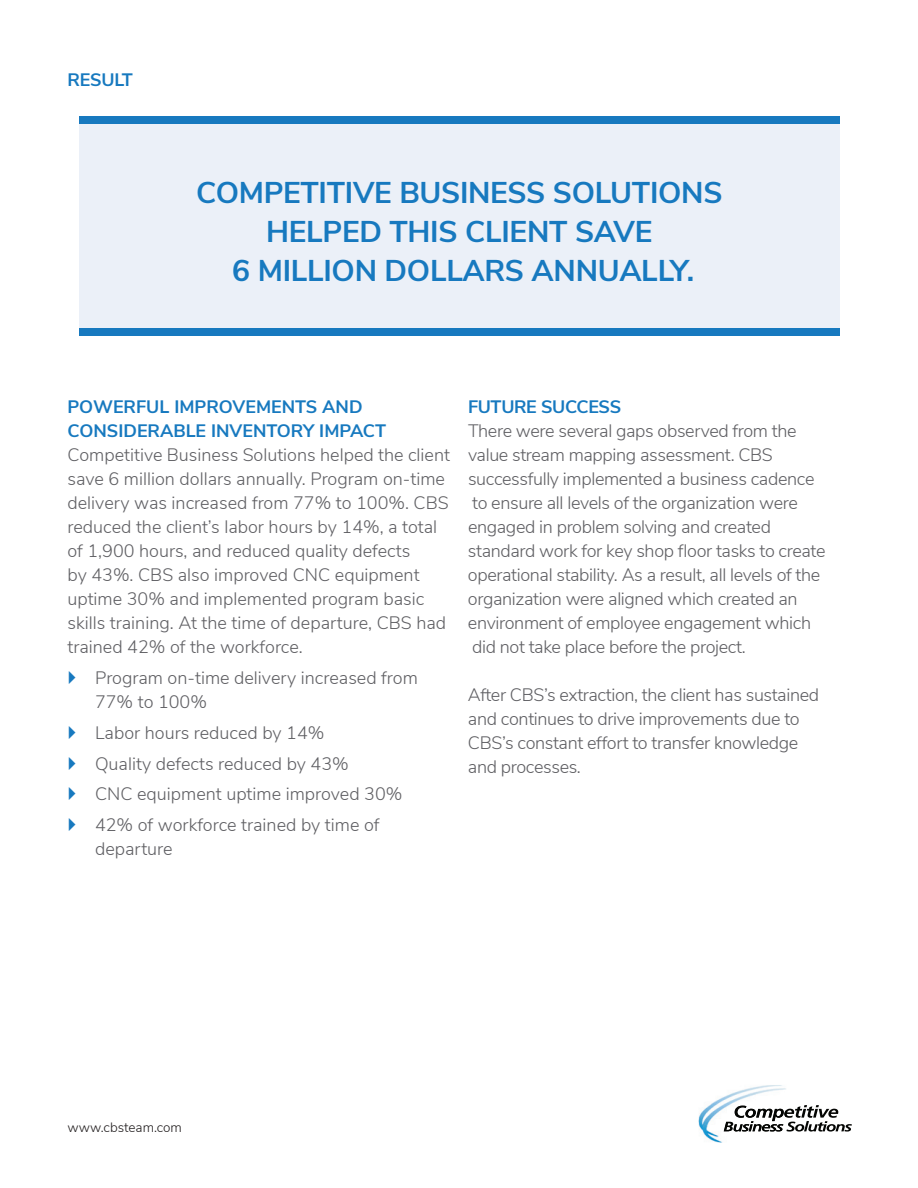
<style>
.page{position:relative;width:918px;height:1188px;background:#fff}
.page>*{position:absolute;margin:0;border:0;box-sizing:border-box;transform-origin:0 0}
.t1{font:700 30px/39px "Nunito Sans";letter-spacing:-.01em;color:#1779bf;text-align:center}
.t2{font:300 18px/24px "Nunito Sans";letter-spacing:-.02em;color:#5f5f63}
.t3{font:300 18px/24px "Nunito Sans";color:#5f5f63}
.t4{font:700 18px/24px "Nunito Sans";color:#1779bf}
.t5{font:700 18px "Nunito Sans";letter-spacing:-.02em;color:#1779bf}
.t6{font:300 13.5px "Nunito Sans";color:#231f20}
</style>
<div class="page">
<img style="left:699px;top:1085px;width:87px;height:58px">
<svg style="left:724px;top:1105px;width:128px;height:27px"></svg>
<div style="left:79px;top:117px;width:760px;height:215px;background:#ebf0f8"></div>
<div style="left:79px;top:328px;width:760px;height:7px;background:#1779bf"></div>
<div style="left:79px;top:117px;width:760px;height:7px;background:#1779bf"></div>
<p class="t4" style="left:68px;top:66px;width:67px">RESULT</p>
<h1 class="t1" style="left:196px;top:171px;width:528px">COMPETITIVE BUSINESS SOLUTIONS<br>HELPED THIS CLIENT SAVE<br>6 MILLION DOLLARS ANNUALLY.</h1>
<p class="t4" style="left:68px;top:394px;width:320px">POWERFUL IMPROVEMENTS AND<br>CONSIDERABLE INVENTORY IMPACT</p>
<p class="t3" style="left:68px;top:442px;width:384px">Competitive Business Solutions helped the client save 6 million dollars annually. Program on-time delivery was increased from 77% to 100%. CBS reduced the client’s labor hours by 14%, a total of 1,900 hours, and reduced quality defects<br>by 43%. CBS also improved CNC equipment uptime 30% and implemented program basic skills training. At the time of departure, CBS had trained 42% of the workforce.</p>
<p class="t3" style="left:95px;top:665px;width:324px">Program on-time delivery increased from<br>77% to 100%</p>
<p class="t3" style="left:95px;top:716px;width:309px;line-height:30.8px">Labor hours reduced by 14%<br>Quality defects reduced by 43%<br>CNC equipment uptime improved 30%<br>42% of workforce trained by time of</p>
<p class="t3" style="left:95px;top:836px;width:79px">departure</p>
<p class="t5" style="left:468px;top:394px;width:155px">FUTURE SUCCESS</p>
<p class="t2" style="left:468px;top:418px;width:359px">There were several gaps observed from the value stream mapping assessment. CBS successfully implemented a business cadence to ensure all levels of the organization were engaged in problem solving and created standard work for key shop floor tasks to create operational stability. As a result, all levels of the organization were aligned which created an environment of employee engagement which did not take place before the project.</p>
<p class="t2" style="left:468px;top:682px;width:353px">After CBS’s extraction, the client has sustained and continues to drive improvements due to CBS’s constant effort to transfer knowledge and processes.</p>
<p class="t6" style="left:68px;top:1118px;width:116px">www.cbsteam.com</p>
</div>
